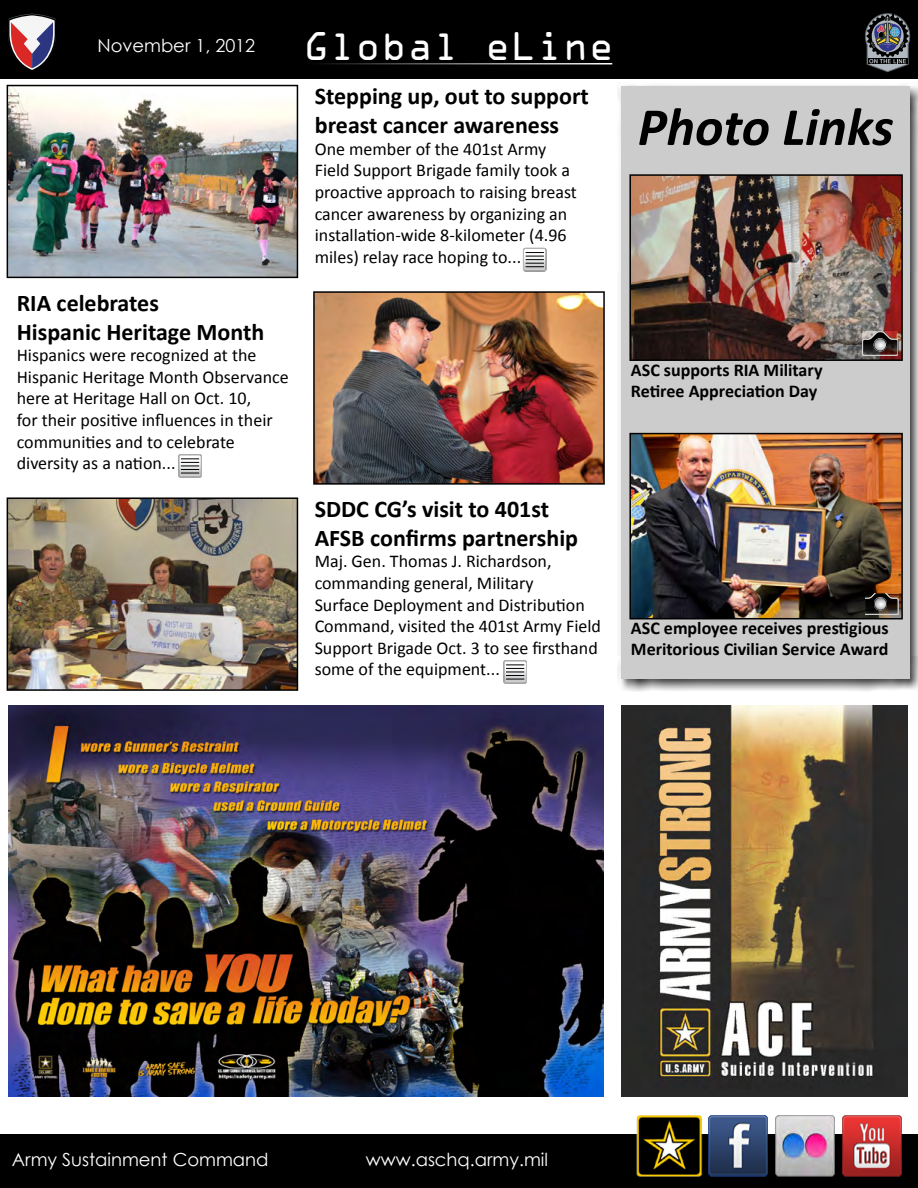
<style>
.page{position:relative;width:918px;height:1188px;background:#fff}
.page>*{position:absolute;margin:0;border:0;box-sizing:border-box;transform-origin:0 0}
.t1{font:italic 700 54px "Calibri";color:#000}
.t2{font:36px "OCRA Std";color:#fff}
.t3{font:700 24px/28.8px "Calibri";color:#000}
.t4{font:18px/21.6px "Calibri";color:#000}
.t5{font:700 18px/21.6px "Calibri";color:#000}
.t6{font:18px "Century Gothic";color:#fff}
</style>
<div class="page">
<div style="left:0;top:0;width:918px;height:79px;background:#000"></div>
<div style="left:618px;top:82px;width:300px;height:610px;background:#000;opacity:.75"></div>
<div style="left:621px;top:86px;width:289px;height:593px;background:#ccc"></div>
<hr style="left:306px;top:63px;width:306px;height:1px;background:#fff">
<svg style="left:865px;top:13px;width:45px;height:59px"></svg>
<div style="left:1px;top:1134px;width:917px;height:54px;background:#000"></div>
<img style="left:775px;top:1115px;width:60px;height:62px">
<img style="left:842px;top:1115px;width:60px;height:62px">
<svg style="left:8px;top:14px;width:48px;height:56px"></svg>
<img style="left:6px;top:497px;width:293px;height:194px">
<img style="left:6px;top:84px;width:293px;height:195px">
<img style="left:313px;top:291px;width:292px;height:194px">
<img style="left:637px;top:1115px;width:65px;height:61px">
<img style="left:708px;top:1115px;width:60px;height:62px">
<img style="left:629px;top:174px;width:274px;height:187px">
<img style="left:629px;top:432px;width:274px;height:188px">
<svg style="left:179px;top:455px;width:22px;height:22px"></svg>
<svg style="left:523px;top:248px;width:23px;height:23px"></svg>
<div style="left:504px;top:661px;width:23px;height:22px;border:1px solid #fff;border-radius:2px"></div>
<svg style="left:504px;top:661px;width:22px;height:22px"></svg>
<svg style="left:862px;top:332px;width:36px;height:23px"></svg>
<svg style="left:874px;top:339px;width:13px;height:12px"></svg>
<div style="left:874px;top:338px;width:13px;height:13px;border:1px solid #fff;border-radius:50%"></div>
<svg style="left:866px;top:594px;width:32px;height:20px"></svg>
<svg style="left:874px;top:598px;width:13px;height:12px"></svg>
<div style="left:874px;top:597px;width:13px;height:13px;border:1px solid #fff;border-radius:50%"></div>
<img style="left:8px;top:705px;width:595px;height:391px">
<img style="left:621px;top:705px;width:286px;height:391px">
<p class="t6" style="left:97px;top:33px;width:159px">November 1, 2012</p>
<h2 class="t2" style="left:303px;top:30px;width:313px">Global eLine</h2>
<h3 class="t3" style="left:17px;top:288px;width:249px">RIA celebrates<br>Hispanic Heritage Month</h3>
<p class="t4" style="left:17px;top:344px;width:274px">Hispanics were recognized at the<br>Hispanic Heritage Month Observance here at Heritage Hall on Oct. 10,<br>for their positive influences in their communities and to celebrate diversity as a nation...</p>
<h3 class="t3" style="left:315px;top:82px;width:276px">Stepping up, out to support breast cancer awareness</h3>
<p class="t4" style="left:315px;top:138px;width:264px">One member of the 401st Army Field Support Brigade family took a proactive approach to raising breast cancer awareness by organizing an installation-wide 8-kilometer (4.96 miles) relay race hoping to...</p>
<h3 class="t3" style="left:315px;top:495px;width:265px">SDDC CG’s visit to 401st<br>AFSB confirms partnership</h3>
<p class="t4" style="left:315px;top:551px;width:288px">Maj. Gen. Thomas J. Richardson, commanding general, Military<br>Surface Deployment and Distribution Command, visited the 401st Army Field Support Brigade Oct. 3 to see firsthand some of the equipment...</p>
<h1 class="t1" style="left:638px;top:93px;width:257px">Photo Links</h1>
<p class="t5" style="left:631px;top:359px;width:193px">ASC supports RIA Military<br>Retiree Appreciation Day</p>
<p class="t5" style="left:631px;top:617px;width:259px">ASC employee receives prestigious<br>Meritorious Civilian Service Award</p>
<p class="t6" style="left:12px;top:1147px;width:258px">Army Sustainment Command</p>
<p class="t6" style="left:366px;top:1147px;width:184px">www.aschq.army.mil</p>
</div>
